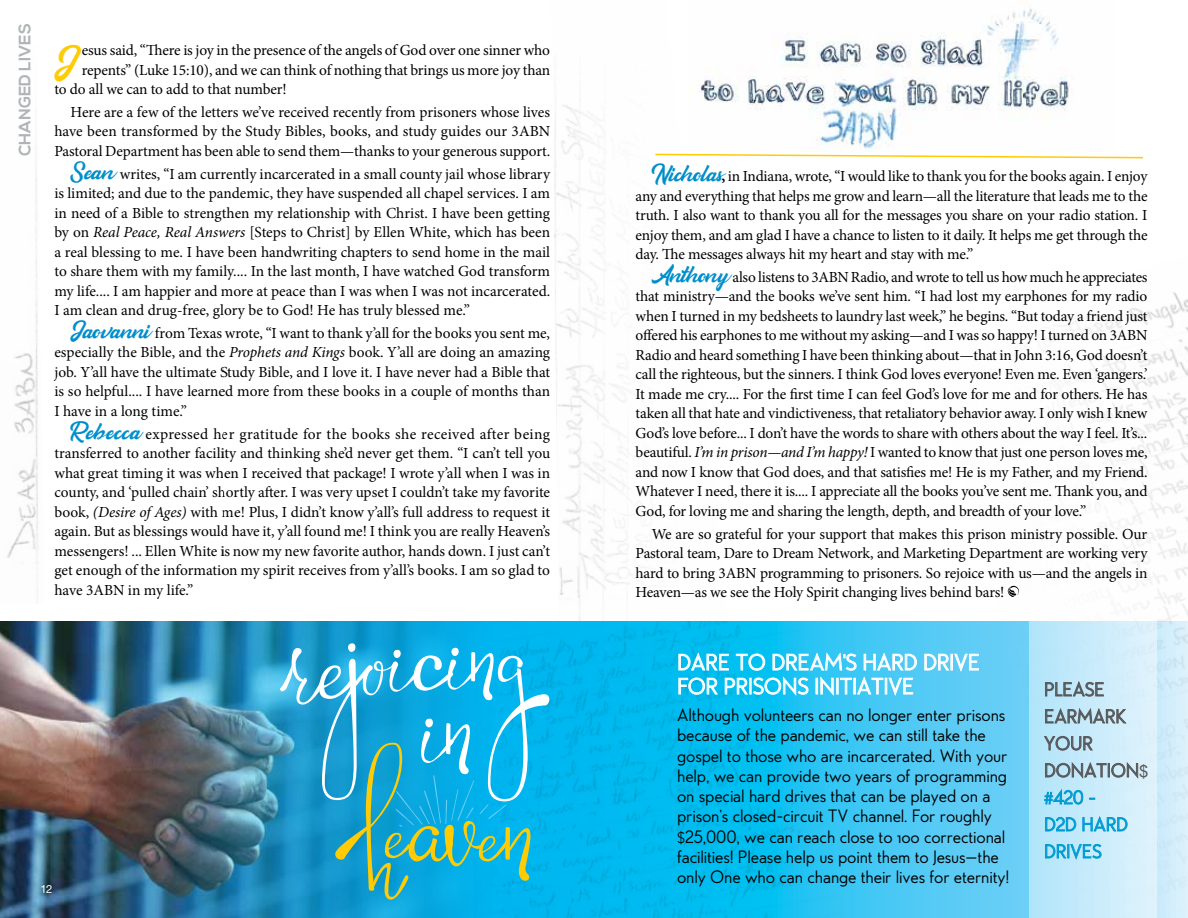
<style>
.page{position:relative;width:1188px;height:918px;background:#fff}
.page>*{position:absolute;margin:0;border:0;box-sizing:border-box;transform-origin:0 0}
.t1{font:43.2px "blaster";color:#ffcb05}
.t2{font:19.5px/24px "Edelsans";letter-spacing:-.01em;color:#fff}
.t3{font:16.5px/27px "Edelsans";letter-spacing:-.01em;color:#58595b}
.t4{font:700 16.5px "Nexa";color:#b1b4b6}
.t5{font:15.3px/19.5px "Minion Pro";letter-spacing:-.01em;color:#000;text-align:justify}
.t6{font:15.3px/20.2px "Edelsans";letter-spacing:-.01em;color:#000}
.t7{font:11.25px "Helvetica Neue LT Pro";color:#fff}
.s1{font-family:"blaster";font-size:25.5px;color:#008ecb}
.s2{font-style:italic}
.s3{font-weight:700}
.s4{font-family:"Avenir";font-weight:300}
.s5{font-family:"Avenir";color:#009cd3}
.s6{color:#009cd3}
</style>
<div class="page">
<img style="left:7px;top:171px;width:31px;height:432px">
<img style="left:554px;top:105px;width:92px;height:516px">
<img style="left:0;top:621px;width:469px;height:297px">
<img style="left:862px;top:292px;width:326px;height:626px">
<img style="left:692px;top:8px;width:377px;height:142px">
<img style="left:469px;top:621px;width:380px;height:297px">
<svg style="left:280px;top:643px;width:272px;height:257px;background:#2aacd3"></svg>
<svg style="left:655px;top:153px;width:488px;height:6px"></svg>
<svg style="left:1007px;top:586px;width:12px;height:11px"></svg>
<svg style="left:924px;top:654px;width:55px;height:18px"></svg>
<svg style="left:678px;top:652px;width:239px;height:44px;background:#57d1f4"></svg>
<div style="left:1029px;top:621px;width:128px;height:297px;background:linear-gradient(to right,#b0e4fa,#e0f2fc)"></div>
<svg style="left:1045px;top:680px;width:59px;height:17px"></svg>
<svg style="left:1045px;top:707px;width:82px;height:17px"></svg>
<svg style="left:1043px;top:736px;width:50px;height:15px"></svg>
<svg style="left:1045px;top:761px;width:93px;height:18px;background:#a4bcc8"></svg>
<svg style="left:1044px;top:788px;width:39px;height:17px"></svg>
<svg style="left:1089px;top:798px;width:6px;height:2px"></svg>
<svg style="left:1045px;top:815px;width:83px;height:17px"></svg>
<svg style="left:1045px;top:844px;width:57px;height:17px"></svg>
<p class="t4" style="left:15px;top:156px;width:134px;rotate:-90deg">CHANGED LIVES</p>
<h1 class="t1" style="left:54px;top:44px;width:21px">J</h1>
<p class="t5" style="left:82px;top:41px;width:470px">esus said, “There is joy in the presence of the angels of God over one sinner who</p>
<p class="t5" style="left:82px;top:60px;width:470px">repents” (Luke 15:10), and we can think of nothing that brings us more joy than</p>
<p class="t5" style="left:54px;top:80px;width:234px">to do all we can to add to that number!</p>
<p class="t5" style="left:54px;top:102px;width:497px;text-indent:16px">Here are a few of the letters we’ve received recently from prisoners whose lives have been transformed by the Study Bibles, books, and study guides our 3ABN Pastoral Department has been able to send them—thanks to your generous support.</p>
<p class="t5" style="left:54px;top:164px;width:497px;text-indent:16px"><span class="s1">Sean</span> writes, “I am currently incarcerated in a small county jail whose library is limited; and due to the pandemic, they have suspended all chapel services. I am in need of a Bible to strengthen my relationship with Christ. I have been getting by on <span class="s2">Real Peace, Real Answers</span> [Steps to Christ] by Ellen White, which has been a real blessing to me. I have been handwriting chapters to send home in the mail to share them with my family.... In the last month, I have watched God transform my life.... I am happier and more at peace than I was when I was not incarcerated.<br>I am clean and drug-free, glory be to God! He has truly blessed me.”</p>
<p class="t5" style="left:54px;top:323px;width:497px;text-indent:16px"><span class="s1">Jaovanni</span> from Texas wrote, “I want to thank y’all for the books you sent me, especially the Bible, and the <span class="s2">Prophets and Kings</span> book. Y’all are doing an amazing job. Y’all have the ultimate Study Bible, and I love it. I have never had a Bible that is so helpful.... I have learned more from these books in a couple of months than I have in a long time.”</p>
<p class="t5" style="left:54px;top:424px;width:497px;text-indent:16px"><span class="s1">Rebecca</span> expressed her gratitude for the books she received after being transferred to another facility and thinking she’d never get them. “I can’t tell you what great timing it was when I received that package! I wrote y’all when I was in county, and ‘pulled chain’ shortly after. I was very upset I couldn’t take my favorite book, <span class="s2">(Desire of Ages)</span> with me! Plus, I didn’t know y’all’s full address to request it again. But as blessings would have it, y’all found me! I think you are really Heaven’s messengers! ... Ellen White is now my new favorite author, hands down. I just can’t get enough of the information my spirit receives from y’all’s books. I am so glad to have 3ABN in my life.”</p>
<p class="t7" style="left:40px;top:882px;width:14px">12</p>
<p class="t5" style="left:636px;top:167px;width:513px;text-indent:16px"><span class="s1">Nicholas</span><span class="s3">,</span> in Indiana, wrote, “I would like to thank you for the books again. I enjoy any and everything that helps me grow and learn—all the literature that leads me to the truth. I also want to thank you all for the messages you share on your radio station. I enjoy them, and am glad I have a chance to listen to it daily. It helps me get through the day. The messages always hit my heart and stay with me.”</p>
<p class="t5" style="left:636px;top:267px;width:513px;text-indent:16px"><span class="s1">Anthony</span> also listens to 3ABN Radio, and wrote to tell us how much he appreciates that ministry—and the books we’ve sent him. “I had lost my earphones for my radio when I turned in my bedsheets to laundry last week,” he begins. “But today a friend just offered his earphones to me without my asking—and I was so happy! I turned on 3ABN Radio and heard something I have been thinking about—that in John 3:16, God doesn’t call the righteous, but the sinners. I think God loves everyone! Even me. Even ‘gangers.’ It made me cry.... For the first time I can feel God’s love for me and for others. He has taken all that hate and vindictiveness, that retaliatory behavior away. I only wish I knew God’s love before... I don’t have the words to share with others about the way I feel. It’s... beautiful. <span class="s2">I’m in prison—and I’m happy!</span> I wanted to know that just one person loves me, and now I know that God does, and that satisfies me! He is my Father, and my Friend.<br>Whatever I need, there it is.... I appreciate all the books you’ve sent me. Thank you, and God, for loving me and sharing the length, depth, and breadth of your love.”</p>
<p class="t5" style="left:636px;top:524px;width:513px;text-indent:16px">We are so grateful for your support that makes this prison ministry possible. Our Pastoral team, Dare to Dream Network, and Marketing Department are working very hard to bring 3ABN programming to prisoners. So rejoice with us—and the angels in Heaven—as we see the Holy Spirit changing lives behind bars!</p>
<p class="t2" style="left:677px;top:651px;width:304px">DARE TO DREAM'S HARD DRIVE<br>FOR PRISONS INITIATIVE</p>
<p class="t6" style="left:677px;top:705px;width:334px">Although volunteers can no longer enter prisons because of the pandemic, we can still take the gospel to those who are incarcerated. With your help, we can provide two years of programming on special hard drives that can be played on a prison’s closed-circuit TV channel. For roughly <span class="s4">$</span>25,000, we can reach close to 100 correctional facilities! Please help us point them to Jesus—the only One who can change their lives for eternity!</p>
<p class="t3" style="left:1044px;top:676px;width:102px">PLEASE<br>EARMARK<br>YOUR<br>DONATION$ <span class="s5">#</span><span class="s6">420 -<br>D2D HARD<br>DRIVES</span></p>
</div>
